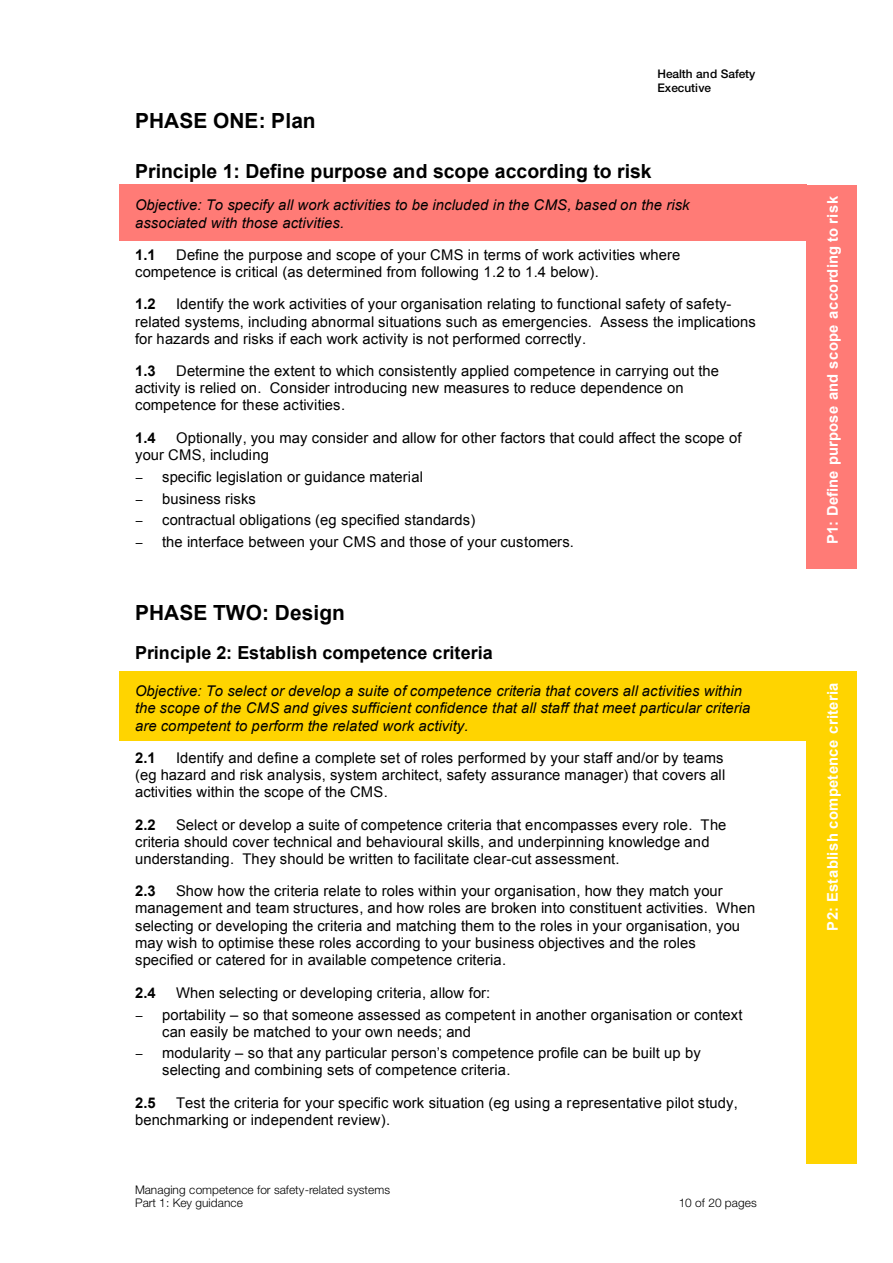
<style>
.page{position:relative;width:893px;height:1263px;background:#fff}
.page>*{position:absolute;margin:0;border:0;box-sizing:border-box;transform-origin:0 0}
.t1{font:700 20.85px "Arial";color:#000}
.t2{font:700 19.5px "Arial";color:#000}
.t3{font:700 18px "Arial";letter-spacing:.005em;color:#000}
.t4{font:14.7px/17.2px "Arial";letter-spacing:.005em;color:#000}
.t5{font:italic 14.7px/17.1px "Arial";letter-spacing:.005em;color:#000}
.t6{font:700 14.7px "Arial";letter-spacing:.025em;color:#fff}
.t7{font:700 14.7px "Arial";color:#000}
.t8{font:300 11.85px/13.4px "Helvetica Neue";letter-spacing:-.005em;color:#000}
.t9{font:500 11.85px/13.4px "Helvetica Neue";color:#000}
</style>
<div class="page">
<div style="left:119px;top:185px;width:687px;height:56px;background:#ff7b76"></div>
<div style="left:119px;top:671px;width:687px;height:70px;background:#ffd400"></div>
<div style="left:806px;top:671px;width:50px;height:493px;background:#ffd400"></div>
<div style="left:806px;top:185px;width:50px;height:383px;background:#ff7b76"></div>
<p class="t9" style="left:657px;top:68px;width:99px">Health and Safety<br>Executive</p>
<h1 class="t1" style="left:135px;top:109px;width:182px">PHASE ONE: Plan</h1>
<h2 class="t2" style="left:135px;top:160px;width:518px">Principle 1: Define purpose and scope according to risk</h2>
<p class="t5" style="left:135px;top:197px;width:556px">Objective: To specify all work activities to be included in the CMS, based on the risk associated with those activities.</p>
<p class="t7" style="left:135px;top:247px;width:22px">1.1</p>
<p class="t4" style="left:135px;top:246px;width:546px;text-indent:41px">Define the purpose and scope of your CMS in terms of work activities where competence is critical (as determined from following 1.2 to 1.4 below).</p>
<p class="t7" style="left:135px;top:296px;width:22px">1.2</p>
<p class="t4" style="left:135px;top:296px;width:622px;text-indent:41px">Identify the work activities of your organisation relating to functional safety of safety&shy;related systems, including abnormal situations such as emergencies. Assess the implications for hazards and risks if each work activity is not performed correctly.</p>
<p class="t7" style="left:135px;top:363px;width:22px">1.3</p>
<p class="t4" style="left:135px;top:363px;width:585px;text-indent:41px">Determine the extent to which consistently applied competence in carrying out the activity is relied on. Consider introducing new measures to reduce dependence on competence for these activities.</p>
<p class="t7" style="left:135px;top:430px;width:22px">1.4</p>
<p class="t4" style="left:135px;top:429px;width:608px;text-indent:41px">Optionally, you may consider and allow for other factors that could affect the scope of your CMS, including</p>
<p class="t4" style="left:162px;top:468px;width:262px">specific legislation or guidance material</p>
<p class="t4" style="left:162px;top:490px;width:95px">business risks</p>
<p class="t4" style="left:162px;top:512px;width:315px">contractual obligations (eg specified standards)</p>
<p class="t4" style="left:162px;top:534px;width:413px">the interface between your CMS and those of your customers.</p>
<h1 class="t1" style="left:135px;top:601px;width:211px">PHASE TWO: Design</h1>
<p class="t3" style="left:135px;top:642px;width:359px">Principle 2: Establish competence criteria</p>
<p class="t5" style="left:135px;top:683px;width:616px">Objective: To select or develop a suite of competence criteria that covers all activities within the scope of the CMS and gives sufficient confidence that all staff that meet particular criteria are competent to perform the related work activity.</p>
<p class="t7" style="left:135px;top:750px;width:22px">2.1</p>
<p class="t4" style="left:135px;top:749px;width:592px;text-indent:41px">Identify and define a complete set of roles performed by your staff and/or by teams (eg hazard and risk analysis, system architect, safety assurance manager) that covers all activities within the scope of the CMS.</p>
<p class="t7" style="left:135px;top:816px;width:22px">2.2</p>
<p class="t4" style="left:135px;top:816px;width:593px;text-indent:41px">Select or develop a suite of competence criteria that encompasses every role. The criteria should cover technical and behavioural skills, and underpinning knowledge and understanding. They should be written to facilitate clear-cut assessment.</p>
<p class="t7" style="left:135px;top:883px;width:22px">2.3</p>
<p class="t4" style="left:135px;top:883px;width:621px;text-indent:41px">Show how the criteria relate to roles within your organisation, how they match your management and team structures, and how roles are broken into constituent activities. When selecting or developing the criteria and matching them to the roles in your organisation, you may wish to optimise these roles according to your business objectives and the roles specified or catered for in available competence criteria.</p>
<p class="t7" style="left:135px;top:984px;width:22px">2.4</p>
<p class="t4" style="left:176px;top:984px;width:316px">When selecting or developing criteria, allow for:</p>
<p class="t4" style="left:162px;top:1006px;width:582px">portability – so that someone assessed as competent in another organisation or context can easily be matched to your own needs; and</p>
<p class="t4" style="left:162px;top:1045px;width:540px">modularity – so that any particular person’s competence profile can be built up by selecting and combining sets of competence criteria.</p>
<p class="t7" style="left:135px;top:1094px;width:22px">2.5</p>
<p class="t4" style="left:135px;top:1094px;width:604px;text-indent:41px">Test the criteria for your specific work situation (eg using a representative pilot study, benchmarking or independent review).</p>
<p class="t8" style="left:135px;top:1184px;width:256px">Managing competence for safety-related systems<br>Part 1: Key guidance</p>
<p class="t8" style="left:678px;top:1197px;width:80px">10 of 20 pages</p>
<p class="t6" style="left:824px;top:544px;width:350px;rotate:-90deg">P1: Define purpose and scope according to risk</p>
<p class="t6" style="left:824px;top:931px;width:250px;rotate:-90deg">P2: Establish competence criteria</p>
</div>
